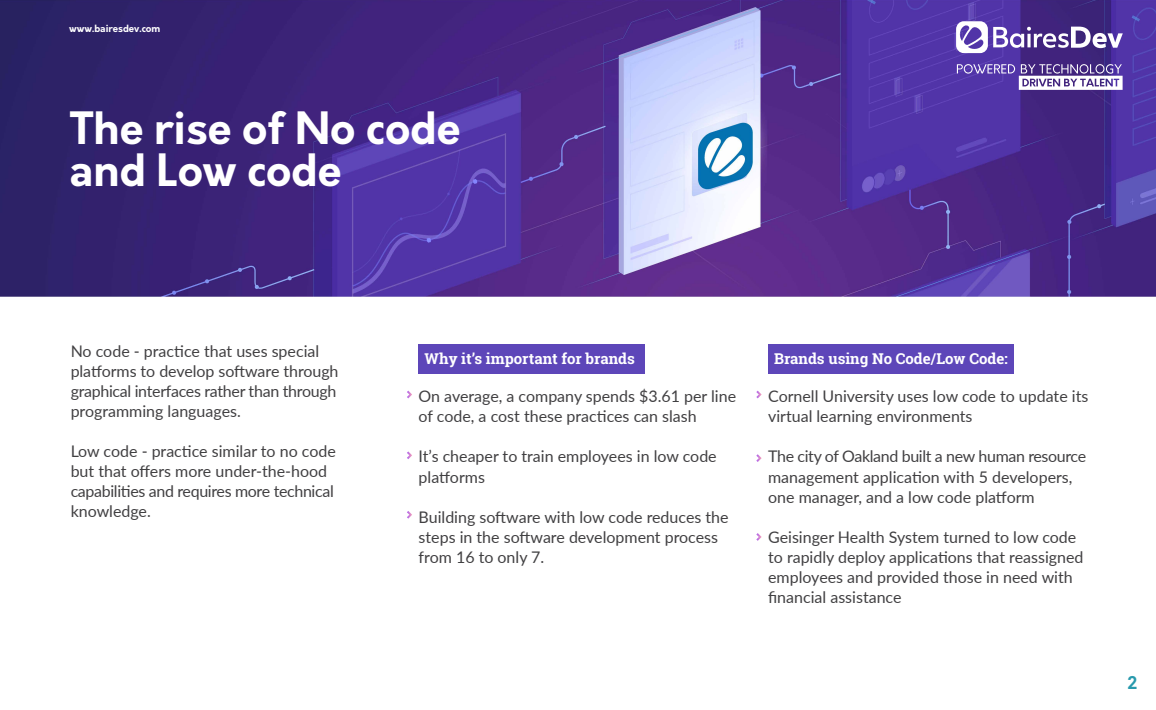
<style>
.page{position:relative;width:1156px;height:710px;background:#fff}
.page>*{position:absolute;margin:0;border:0;box-sizing:border-box;transform-origin:0 0}
.t1{font:700 43.48px/42.7px "Orkney";color:#fff}
.t2{font:700 17.16px "Orkney";color:#289aad}
.t3{font:16px/20px "Lato";color:#414042}
.t4{font:700 15.04px "Roboto Slab";color:#fff}
.t5{font:700 9.76px "Orkney";color:#fff}
</style>
<div class="page">
<img style="left:0;top:0;width:1156px;height:296px">
<div style="left:419px;top:344px;width:226px;height:30px;background:#5d46b9"></div>
<div style="left:768px;top:344px;width:246px;height:30px;background:#5d46b9"></div>
<svg style="left:407px;top:390px;width:5px;height:8px"></svg>
<svg style="left:407px;top:451px;width:5px;height:8px"></svg>
<svg style="left:407px;top:511px;width:5px;height:7px"></svg>
<svg style="left:756px;top:390px;width:6px;height:8px"></svg>
<svg style="left:756px;top:454px;width:6px;height:8px"></svg>
<svg style="left:756px;top:533px;width:6px;height:7px"></svg>
<svg style="left:956px;top:21px;width:167px;height:69px"></svg>
<p class="t5" style="left:69px;top:22px;width:93px">www.bairesdev.com</p>
<h1 class="t1" style="left:69px;top:108px;width:393px">The rise of No code and Low code</h1>
<p class="t3" style="left:71px;top:340px;width:269px">No code - practice that uses special platforms to develop software through graphical interfaces rather than through programming languages.</p>
<p class="t3" style="left:71px;top:440px;width:267px">Low code - practice similar to no code but that offers more under-the-hood capabilities and requires more technical knowledge.</p>
<p class="t4" style="left:425px;top:348px;width:212px">Why it’s important for brands</p>
<p class="t4" style="left:774px;top:348px;width:235px">Brands using No Code/Low Code:</p>
<p class="t3" style="left:419px;top:386px;width:319px">On average, a company spends $3.61 per line of code, a cost these practices can slash</p>
<p class="t3" style="left:419px;top:446px;width:300px">It’s cheaper to train employees in low code platforms</p>
<p class="t3" style="left:419px;top:506px;width:311px">Building software with low code reduces the steps in the software development process from 16 to only 7.</p>
<p class="t3" style="left:768px;top:386px;width:322px">Cornell University uses low code to update its virtual learning environments</p>
<p class="t3" style="left:768px;top:446px;width:320px">The city of Oakland built a new human resource management application with 5 developers, one manager, and a low code platform</p>
<p class="t3" style="left:768px;top:526px;width:317px">Geisinger Health System turned to low code to rapidly deploy applications that reassigned employees and provided those in need with financial assistance</p>
<p class="t2" style="left:1127px;top:671px;width:11px">2</p>
</div>
